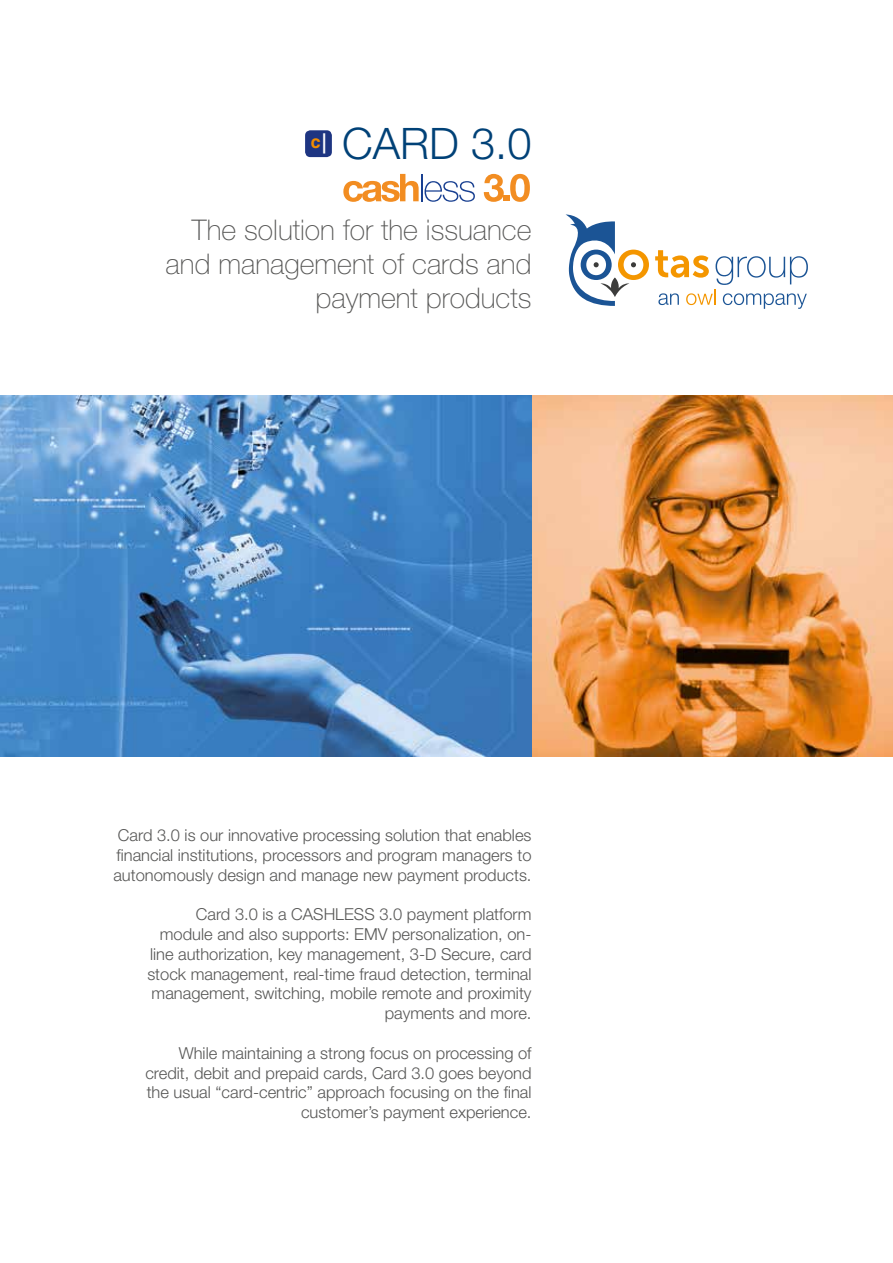
<style>
.page{position:relative;width:893px;height:1263px;background:#fff}
.page>*{position:absolute;margin:0;border:0;box-sizing:border-box;transform-origin:0 0}
.t1{font:300 43.5px "Helvetica Neue LT Std";color:#004177}
.t2{font:100 28.5px/34.2px "Helvetica Neue LT Std";color:#575756;text-align:right}
.t3{font:300 16.5px/19.8px "Helvetica Neue LT Std";color:#575756;text-align:right}
.s1{font-family:"Helvetica";font-weight:400;font-size:26.7px;color:#fff}
</style>
<div class="page">
<img style="left:531px;top:395px;width:362px;height:362px">
<svg style="left:0;top:395px;width:531px;height:362px;background:#4e89c3"></svg>
<div style="left:305px;top:130px;width:27px;height:27px;background:#1e3582;border-radius:5px"></div>
<svg style="left:343px;top:174px;width:132px;height:28px"></svg>
<svg style="left:484px;top:174px;width:46px;height:28px"></svg>
<svg style="left:655px;top:250px;width:153px;height:59px"></svg>
<svg style="left:566px;top:214px;width:83px;height:92px"></svg>
<h1 class="t1" style="left:311px;top:117px;width:222px"><sup>c</sup><span class="s1">|</span> CARD 3.0</h1>
<h2 class="t2" style="left:166px;top:213px;width:367px">The solution for the issuance and management of cards and payment products</h2>
<p class="t3" style="left:113px;top:825px;width:420px;text-align:justify">Card 3.0 is our innovative processing solution that enables financial institutions, processors and program managers to autonomously design and manage new payment products.</p>
<p class="t3" style="left:147px;top:904px;width:386px">Card 3.0 is a CASHLESS 3.0 payment platform module and also supports: EMV personalization, on&shy;line authorization, key management, 3-D Secure, card stock management, real-time fraud detection, terminal management, switching, mobile remote and proximity payments and more.</p>
<p class="t3" style="left:145px;top:1043px;width:388px">While maintaining a strong focus on processing of credit, debit and prepaid cards, Card 3.0 goes beyond the usual “card-centric” approach focusing on the final customer’s payment experience.</p>
</div>
